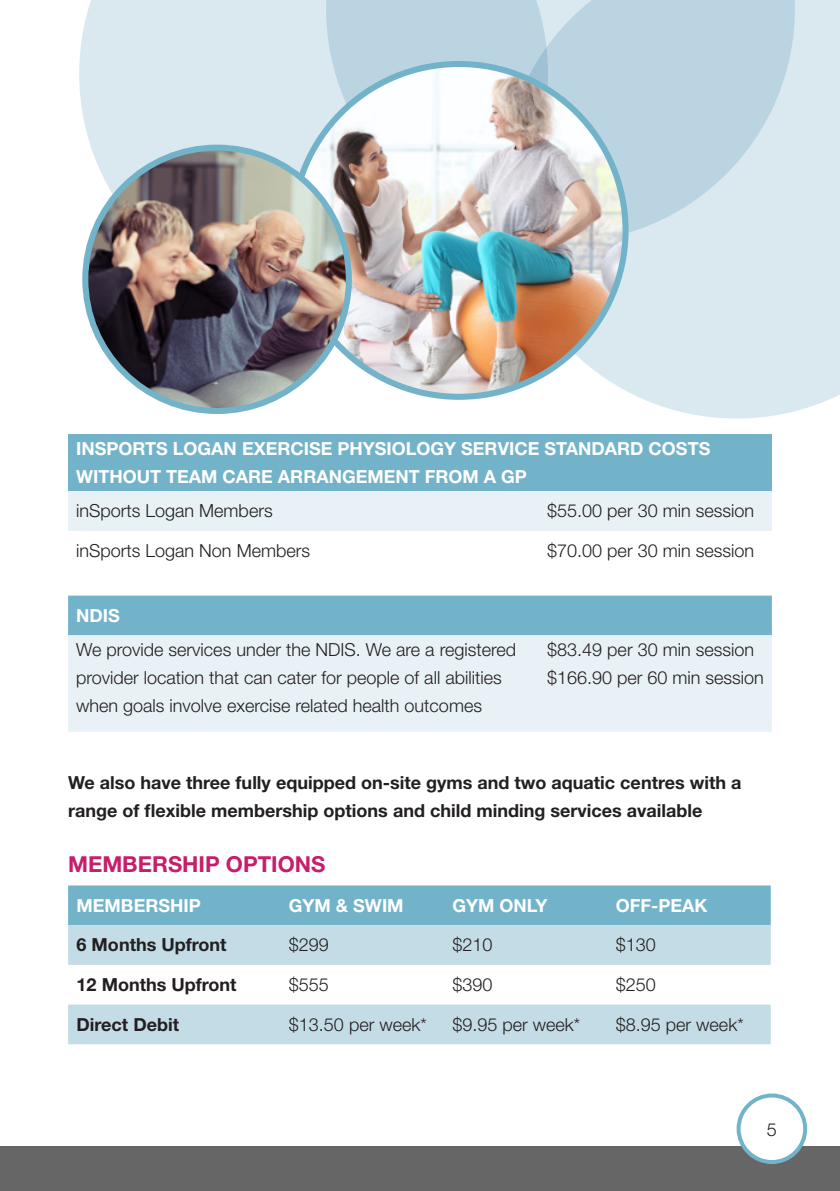
<style>
.page{position:relative;width:840px;height:1191px;background:#fff}
.page>*{position:absolute;margin:0;border:0;box-sizing:border-box;transform-origin:0 0}
.t1{font:700 22px "Helvetica Neue LT Std";color:#c71d6b}
.body{font:300 18px/28px "Helvetica Neue LT Std";color:#231f20}
.BODY_COPY{font:700 18px/28px "Helvetica Neue LT Std";color:#231f20}
.BODY_COPY-2{font:700 18px/28px "Helvetica Neue LT Std";color:#fff}
.BODY_COPY-3{font:300 18px "Helvetica Neue LT Std";color:#231f20}
</style>
<div class="page">
<div style="left:68px;top:885px;width:702px;height:40px;background:#73b3c9"></div>
<svg style="left:68px;top:925px;width:702px;height:119px;fill:#c4dce6"></svg>
<div style="left:68px;top:434px;width:703px;height:57px;background:#73b3c9"></div>
<div style="left:68px;top:491px;width:703px;height:40px;background:#e8f1f5"></div>
<div style="left:68px;top:595px;width:703px;height:40px;background:#73b3c9"></div>
<div style="left:68px;top:635px;width:703px;height:96px;background:#e8f1f5"></div>
<svg style="left:79px;top:0;width:243px;height:301px;background:#dbeaf0"></svg>
<div style="left:625px;top:0;width:214px;height:419px;background:#dae9f0"></div>
<svg style="left:322px;top:0;width:476px;height:247px;background:#c1d8e4"></svg>
<img style="left:292px;top:65px;width:333px;height:332px">
<img style="left:85px;top:148px;width:263px;height:263px;border-radius:132px">
<div style="left:82px;top:145px;width:269px;height:269px;border:6px solid #73b3c9;border-radius:50%"></div>
<div style="left:0;top:1146px;width:839px;height:45px;background:#666"></div>
<div style="left:738px;top:1095px;width:66px;height:67px;background:#fff;border-radius:50%"></div>
<div style="left:736px;top:1093px;width:70px;height:71px;border:4px solid #73b3c9;border-radius:50%"></div>
<p class="BODY_COPY-2" style="left:76px;top:434px;width:635px">INSPORTS LOGAN EXERCISE PHYSIOLOGY SERVICE STANDARD COSTS<br>WITHOUT TEAM CARE ARRANGEMENT FROM A GP</p>
<p class="body" style="left:76px;top:496px;width:198px">inSports Logan Members</p>
<p class="body" style="left:547px;top:496px;width:208px">$55.00 per 30 min session</p>
<p class="body" style="left:76px;top:536px;width:235px">inSports Logan Non Members</p>
<p class="body" style="left:547px;top:536px;width:208px">$70.00 per 30 min session</p>
<p class="BODY_COPY-2" style="left:76px;top:601px;width:45px">NDIS</p>
<p class="body" style="left:76px;top:635px;width:441px">We provide services under the NDIS. We are a registered provider location that can cater for people of all abilities when goals involve exercise related health outcomes</p>
<p class="body" style="left:547px;top:635px;width:218px">$83.49 per 30 min session $166.90 per 60 min session</p>
<p class="BODY_COPY" style="left:68px;top:768px;width:674px">We also have three fully equipped on-site gyms and two aquatic centres with a range of flexible membership options and child minding services available</p>
<p class="t1" style="left:68px;top:850px;width:259px">MEMBERSHIP OPTIONS</p>
<p class="BODY_COPY-2" style="left:77px;top:891px;width:125px">MEMBERSHIP</p>
<p class="BODY_COPY-2" style="left:289px;top:891px;width:116px">GYM &amp; SWIM</p>
<p class="BODY_COPY-2" style="left:452px;top:891px;width:97px">GYM ONLY</p>
<p class="BODY_COPY-2" style="left:615px;top:891px;width:93px">OFF-PEAK</p>
<p class="BODY_COPY" style="left:77px;top:930px;width:151px">6 Months Upfront</p>
<p class="BODY_COPY-3" style="left:289px;top:934px;width:42px">$299</p>
<p class="BODY_COPY-3" style="left:452px;top:934px;width:42px">$210</p>
<p class="BODY_COPY-3" style="left:615px;top:934px;width:42px">$130</p>
<p class="BODY_COPY" style="left:77px;top:970px;width:161px">12 Months Upfront</p>
<p class="BODY_COPY-3" style="left:289px;top:973px;width:42px">$555</p>
<p class="BODY_COPY-3" style="left:452px;top:973px;width:42px">$390</p>
<p class="BODY_COPY-3" style="left:615px;top:973px;width:42px">$250</p>
<p class="BODY_COPY" style="left:77px;top:1010px;width:104px">Direct Debit</p>
<p class="BODY_COPY-3" style="left:289px;top:1013px;width:139px">$13.50 per week*</p>
<p class="BODY_COPY-3" style="left:452px;top:1013px;width:129px">$9.95 per week*</p>
<p class="BODY_COPY-3" style="left:615px;top:1013px;width:129px">$8.95 per week*</p>
<p class="body" style="left:766px;top:1115px;width:12px">5</p>
</div>
